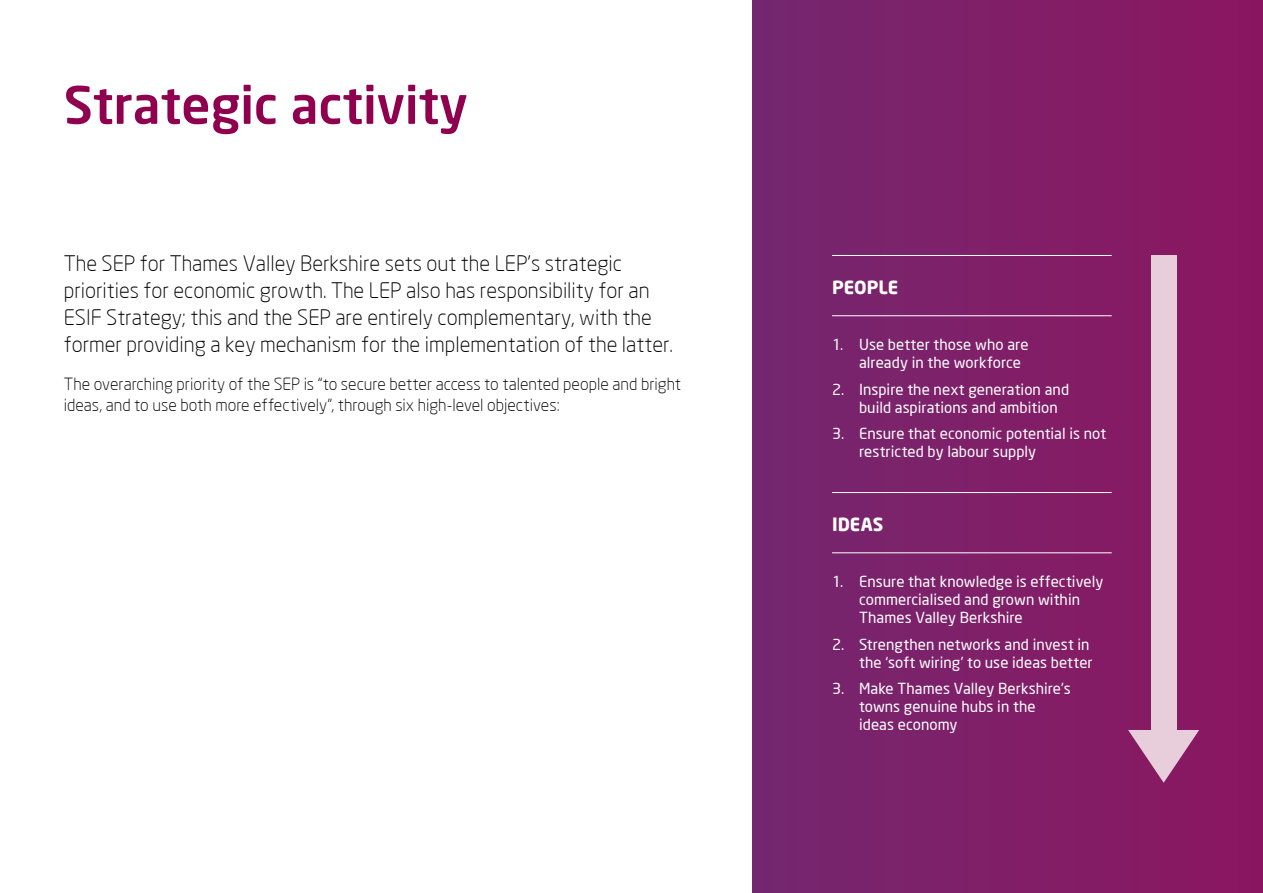
<style>
.page{position:relative;width:1263px;height:893px;background:#fff}
.page>*{position:absolute;margin:0;border:0;box-sizing:border-box;transform-origin:0 0}
.t1{font:500 51px "Neo Sans";color:#8f004e}
.t2{font:300 21px/27px "Neo Sans";color:#000}
.t3{font:700 18px "Neo Sans";color:#fff}
.t4{font:300 16.5px/21px "Neo Sans";color:#000}
.t5{font:15px/18px "Neo Sans";letter-spacing:.005em;color:#fff}
</style>
<div class="page">
<div style="left:752px;top:0;width:511px;height:893px;background:#801f68"></div>
<hr style="left:832px;top:255px;width:280px;height:1px;background:#fff">
<hr style="left:832px;top:315px;width:280px;height:1px;background:#fff">
<hr style="left:832px;top:492px;width:280px;height:1px;background:#fff">
<hr style="left:832px;top:552px;width:280px;height:1px;background:#fff">
<div style="left:1151px;top:255px;width:25px;height:489px;background:#e8cddb"></div>
<svg style="left:1128px;top:730px;width:71px;height:53px"></svg>
<h1 class="t1" style="left:64px;top:73px;width:405px">Strategic activity</h1>
<p class="t2" style="left:64px;top:249px;width:611px">The SEP for Thames Valley Berkshire sets out the LEP’s strategic priorities for economic growth. The LEP also has responsibility for an ESIF Strategy; this and the SEP are entirely complementary, with the former providing a key mechanism for the implementation of the latter.</p>
<p class="t4" style="left:64px;top:373px;width:619px">The overarching priority of the SEP is “to secure better access to talented people and bright ideas, and to use both more effectively”, through six high-level objectives:</p>
<p class="t3" style="left:832px;top:276px;width:68px">PEOPLE</p>
<p class="t5" style="left:859px;top:336px;width:171px;text-indent:-27px">1. Use better those who are already in the workforce</p>
<p class="t5" style="left:859px;top:380px;width:212px;text-indent:-27px">2. Inspire the next generation and build aspirations and ambition</p>
<p class="t5" style="left:859px;top:425px;width:249px;text-indent:-27px">3. Ensure that economic potential is not restricted by labour supply</p>
<p class="t3" style="left:832px;top:513px;width:53px">IDEAS</p>
<p class="t5" style="left:859px;top:573px;width:246px;text-indent:-27px">1. Ensure that knowledge is effectively commercialised and grown within<br>Thames Valley Berkshire</p>
<p class="t5" style="left:832px;top:635px;width:262px;text-align:right">2. Strengthen networks and invest in the ‘soft wiring’ to use ideas better</p>
<p class="t5" style="left:859px;top:680px;width:213px;text-indent:-27px">3. Make Thames Valley Berkshire’s towns genuine hubs in the ideas economy</p>
</div>
